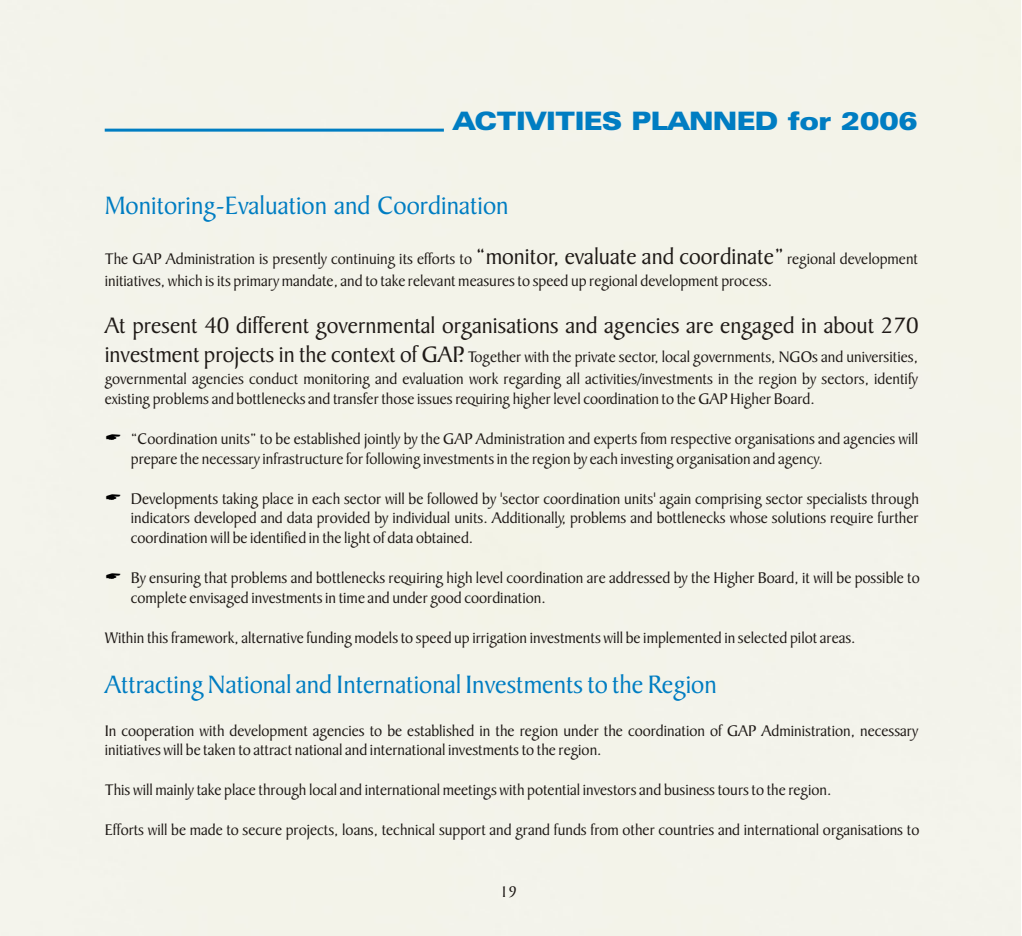
<style>
.page{position:relative;width:1022px;height:936px;background:#fff}
.page>*{position:absolute;margin:0;border:0;box-sizing:border-box;transform-origin:0 0}
.t1{font:27px "Baker Signet BT";color:#007dc2}
.t2{font:25.5px "Zurich U Blk Ex BT";color:#007dc2;scale:.94 1}
.t3{font:24px "Baker Signet BT";color:#1f1a17}
.t4{font:16.5px/20px "Baker Signet BT";color:#1f1a17}
.s1{font-size:24px}
</style>
<div class="page">
<div style="left:0;top:1px;width:1020px;height:935px;background:#f3f3e9"></div>
<hr style="left:105px;top:129px;width:339px;height:3px;background:#007dc2">
<h2 class="t2" style="left:453px;top:110px;width:495px">ACTIVITIES PLANNED for 2006</h2>
<h1 class="t1" style="left:105px;top:193px;width:405px">Monitoring-Evaluation and Coordination</h1>
<p class="t4" style="left:105px;top:249px;width:814px;line-height:22px">The GAP Administration is presently continuing its efforts to <span class="s1">“monitor, evaluate and coordinate”</span> regional development initiatives, which is its primary mandate, and to take relevant measures to speed up regional development process.</p>
<h3 class="t3" style="left:105px;top:314px;width:815px">At present 40 different governmental organisations and agencies are engaged in about 270</h3>
<p class="t4" style="left:105px;top:346px;width:815px;line-height:22px"><span class="s1">investment projects in the context of GAP.</span> Together with the private sector, local governments, NGOs and universities, governmental agencies conduct monitoring and evaluation work regarding all activities/investments in the region by sectors, identify</p>
<p class="t4" style="left:105px;top:389px;width:711px">existing problems and bottlenecks and transfer those issues requiring higher level coordination to the GAP Higher Board.</p>
<p class="t4" style="left:131px;top:429px;width:789px">“Coordination units” to be established jointly by the GAP Administration and experts from respective organisations and agencies will prepare the necessary infrastructure for following investments in the region by each investing organisation and agency.</p>
<p class="t4" style="left:131px;top:489px;width:789px;text-align:justify">Developments taking place in each sector will be followed by 'sector coordination units' again comprising sector specialists through indicators developed and data provided by individual units. Additionally, problems and bottlenecks whose solutions require further coordination will be identified in the light of data obtained.</p>
<p class="t4" style="left:131px;top:569px;width:790px">By ensuring that problems and bottlenecks requiring high level coordination are addressed by the Higher Board, it will be possible to complete envisaged investments in time and under good coordination.</p>
<p class="t4" style="left:105px;top:629px;width:752px">Within this framework, alternative funding models to speed up irrigation investments will be implemented in selected pilot areas.</p>
<h1 class="t1" style="left:105px;top:672px;width:613px">Attracting National and International Investments to the Region</h1>
<p class="t4" style="left:105px;top:721px;width:815px">In cooperation with development agencies to be established in the region under the coordination of GAP Administration, necessary initiatives will be taken to attract national and international investments to the region.</p>
<p class="t4" style="left:105px;top:781px;width:728px">This will mainly take place through local and international meetings with potential investors and business tours to the region.</p>
<p class="t4" style="left:105px;top:821px;width:816px">Efforts will be made to secure projects, loans, technical support and grand funds from other countries and international organisations to</p>
<p class="t4" style="left:500px;top:882px;width:19px">19</p>
</div>
